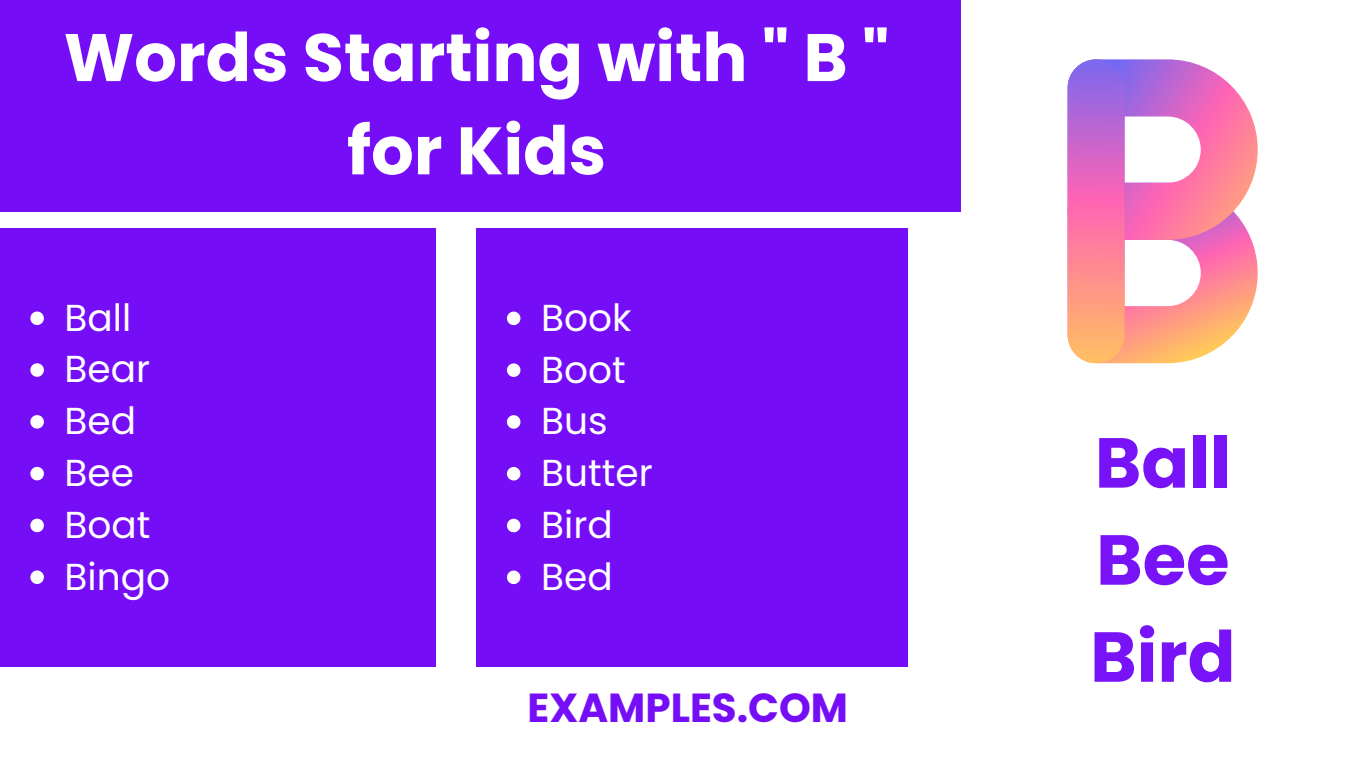
<style>
.page{position:relative;width:1350px;height:760px;background:#fff}
.page>*{position:absolute;margin:0;border:0;box-sizing:border-box;transform-origin:0 0}
.t1{font:700 70.5px/97.1px "Poppins";color:#750ef7;text-align:justify}
.t2{font:700 67.05px/93.2px "Poppins";color:#fff;text-align:center}
.t3{font:700 40.5px "Poppins";color:#750ef7}
.t4{font:37.5px "Poppins";color:#fff}
</style>
<div class="page">
<div style="left:0;top:0;width:961px;height:211px;background:#750ef7"></div>
<div style="left:477px;top:228px;width:431px;height:438px;background:#750ef7"></div>
<svg style="left:507px;top:311px;width:13px;height:14px"></svg>
<svg style="left:507px;top:363px;width:13px;height:14px"></svg>
<svg style="left:507px;top:415px;width:13px;height:13px"></svg>
<svg style="left:507px;top:467px;width:13px;height:13px"></svg>
<svg style="left:507px;top:518px;width:13px;height:14px"></svg>
<svg style="left:507px;top:570px;width:13px;height:14px"></svg>
<div style="left:0;top:228px;width:432px;height:438px;background:#750ef7"></div>
<svg style="left:30px;top:311px;width:14px;height:14px"></svg>
<svg style="left:30px;top:363px;width:14px;height:14px"></svg>
<svg style="left:30px;top:415px;width:14px;height:13px"></svg>
<svg style="left:30px;top:467px;width:14px;height:13px"></svg>
<svg style="left:30px;top:518px;width:14px;height:14px"></svg>
<svg style="left:30px;top:570px;width:14px;height:14px"></svg>
<svg style="left:1068px;top:59px;width:190px;height:304px"></svg>
<svg style="left:1068px;top:59px;width:57px;height:304px"></svg>
<p class="t2" style="left:64px;top:11px;width:827px">Words Starting with " B " for Kids</p>
<p class="t4" style="left:65px;top:291px;width:68px">Ball</p>
<p class="t4" style="left:65px;top:343px;width:87px">Bear</p>
<p class="t4" style="left:65px;top:395px;width:73px">Bed</p>
<p class="t4" style="left:65px;top:446px;width:71px">Bee</p>
<p class="t4" style="left:65px;top:498px;width:87px">Boat</p>
<p class="t4" style="left:65px;top:550px;width:107px">Bingo</p>
<p class="t4" style="left:541px;top:291px;width:92px">Book</p>
<p class="t4" style="left:541px;top:343px;width:86px">Boot</p>
<p class="t4" style="left:541px;top:395px;width:68px">Bus</p>
<p class="t4" style="left:541px;top:446px;width:113px">Butter</p>
<p class="t4" style="left:541px;top:498px;width:73px">Bird</p>
<p class="t4" style="left:541px;top:550px;width:73px">Bed</p>
<p class="t3" style="left:528px;top:679px;width:322px">EXAMPLES.COM</p>
<h1 class="t1" style="left:1090px;top:414px;width:147px">Ball Bee Bird</h1>
</div>
